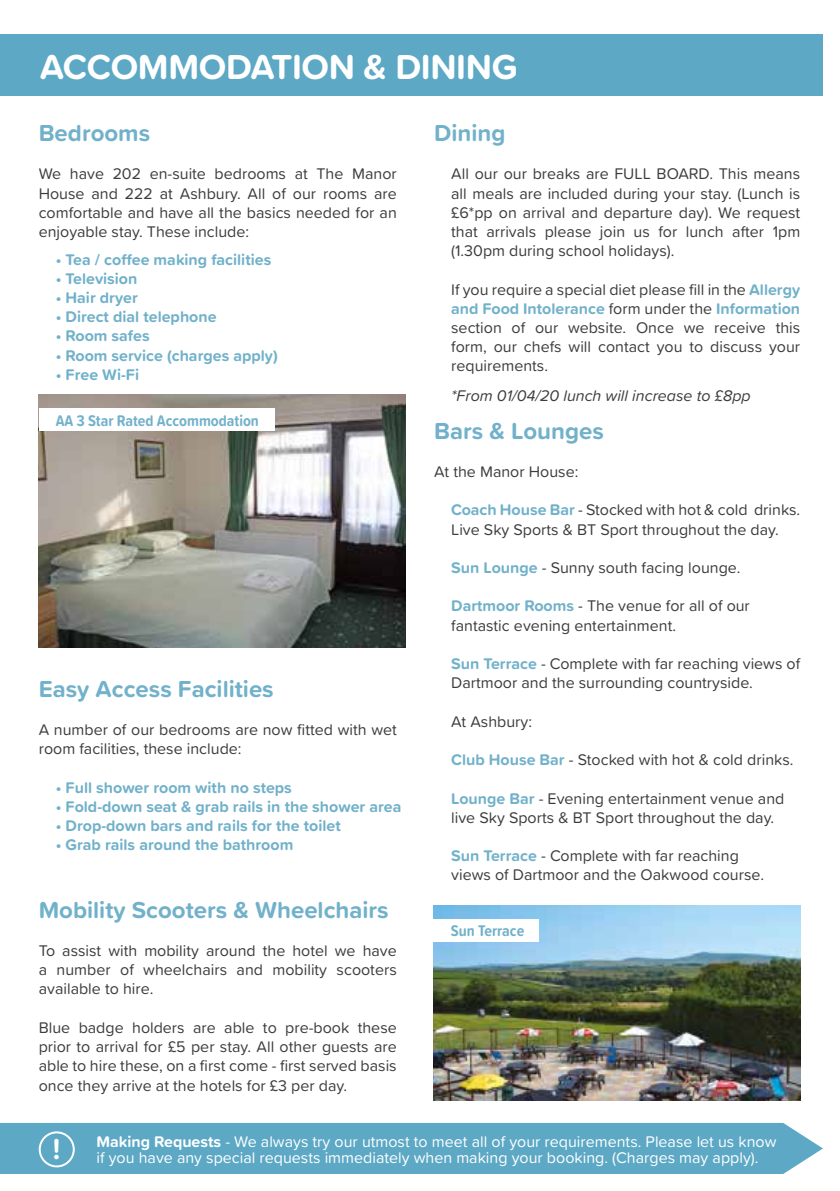
<style>
.page{position:relative;width:840px;height:1191px;background:#fff}
.page>*{position:absolute;margin:0;border:0;box-sizing:border-box;transform-origin:0 0}
.t1{font:700 36px "Proxima Soft";letter-spacing:-.01em;color:#fff}
.t2{font:700 24px "Proxima Soft";color:#71b1ca}
.t3{font:16px/19.2px "Proxima Soft";color:#3c3c3b}
.t4{font:700 16px "Proxima Soft";color:#71b1ca}
.t5{font:16px/16px "Proxima Soft";color:#fff}
.t6{font:italic 16px "Proxima Soft";color:#3c3c3b}
.t7{font:700 16px "Proxima Soft Cond";color:#71b1ca}
.s1{font-weight:700;color:#71b1ca}
.s2{font-weight:700}
</style>
<div class="page">
<div style="left:0;top:1123px;width:822px;height:51px;background:#5ca8c5"></div>
<div style="left:39px;top:1131px;width:36px;height:36px;border:2px solid #fff;border-radius:50%"></div>
<img style="left:39px;top:394px;width:366px;height:254px">
<div style="left:0;top:34px;width:822px;height:61px;background:#5ca8c5"></div>
<img style="left:433px;top:905px;width:367px;height:195px">
<div style="left:433px;top:918px;width:106px;height:23px;background:#fff"></div>
<div style="left:39px;top:408px;width:235px;height:23px;background:#fff"></div>
<h1 class="t1" style="left:40px;top:40px;width:479px">ACCOMMODATION &amp; DINING</h1>
<h2 class="t2" style="left:39px;top:115px;width:113px">Bedrooms</h2>
<p class="t3" style="left:39px;top:164px;width:359px;text-align:justify">We have 202 en-suite bedrooms at The Manor House and 222 at Ashbury. All of our rooms are comfortable and have all the basics needed for an enjoyable stay. These include:</p>
<p class="t4" style="left:56px;top:247px;width:217px">• Tea / coffee making facilities</p>
<p class="t4" style="left:56px;top:266px;width:83px">• Television</p>
<p class="t4" style="left:56px;top:285px;width:84px">• Hair dryer</p>
<p class="t4" style="left:56px;top:305px;width:162px">• Direct dial telephone</p>
<p class="t4" style="left:56px;top:324px;width:95px">• Room safes</p>
<p class="t4" style="left:56px;top:343px;width:223px">• Room service (charges apply)</p>
<p class="t4" style="left:56px;top:362px;width:85px">• Free Wi-Fi</p>
<p class="t7" style="left:56px;top:409px;width:205px">AA 3 Star Rated Accommodation</p>
<h2 class="t2" style="left:39px;top:670px;width:236px">Easy Access Facilities</h2>
<p class="t3" style="left:39px;top:719px;width:359px">A number of our bedrooms are now fitted with wet room facilities, these include:</p>
<p class="t4" style="left:56px;top:775px;width:237px">• Full shower room with no steps</p>
<p class="t4" style="left:56px;top:794px;width:347px">• Fold-down seat &amp; grab rails in the shower area</p>
<p class="t4" style="left:56px;top:813px;width:286px">• Drop-down bars and rails for the toilet</p>
<p class="t4" style="left:56px;top:833px;width:239px">• Grab rails around the bathroom</p>
<h2 class="t2" style="left:39px;top:891px;width:351px">Mobility Scooters &amp; Wheelchairs</h2>
<p class="t3" style="left:39px;top:940px;width:359px;text-align:justify">To assist with mobility around the hotel we have a number of wheelchairs and mobility scooters available to hire.</p>
<p class="t3" style="left:39px;top:1017px;width:359px;text-align:justify">Blue badge holders are able to pre-book these prior to arrival for £5 per stay. All other guests are able to hire these, on a first come - first served basis once they arrive at the hotels for £3 per day.</p>
<h2 class="t2" style="left:434px;top:115px;width:73px">Dining</h2>
<p class="t3" style="left:451px;top:164px;width:350px;text-align:justify">All our our breaks are FULL BOARD. This means all meals are included during your stay. (Lunch is £6*pp on arrival and departure day). We request that arrivals please join us for lunch after 1pm (1.30pm during school holidays).</p>
<p class="t3" style="left:451px;top:279px;width:350px;text-align:justify">If you require a special diet please fill in the <span class="s1">Allergy and Food Intolerance</span> form under the <span class="s1">Information </span>section of our website. Once we receive this form, our chefs will contact you to discuss your requirements.</p>
<p class="t6" style="left:451px;top:383px;width:301px">*From 01/04/20 lunch will increase to £8pp</p>
<h2 class="t2" style="left:434px;top:412px;width:171px">Bars &amp; Lounges</h2>
<p class="t3" style="left:434px;top:461px;width:146px">At the Manor House:</p>
<p class="t3" style="left:451px;top:500px;width:350px"><span class="s1">Coach House Bar</span> - Stocked with hot &amp; cold drinks.<br>Live Sky Sports &amp; BT Sport throughout the day.</p>
<p class="t3" style="left:451px;top:557px;width:290px"><span class="s1">Sun Lounge</span> - Sunny south facing lounge.</p>
<p class="t3" style="left:451px;top:596px;width:300px"><span class="s1">Dartmoor Rooms</span> - The venue for all of our fantastic evening entertainment.</p>
<p class="t3" style="left:451px;top:653px;width:350px"><span class="s1">Sun Terrace</span> - Complete with far reaching views of<br>Dartmoor and the surrounding countryside.</p>
<p class="t3" style="left:451px;top:711px;width:82px">At Ashbury:</p>
<p class="t3" style="left:451px;top:749px;width:343px"><span class="s1">Club House Bar</span> - Stocked with hot &amp; cold drinks.</p>
<p class="t3" style="left:451px;top:788px;width:334px"><span class="s1">Lounge Bar</span> - Evening entertainment venue and live Sky Sports &amp; BT Sport throughout the day.</p>
<p class="t3" style="left:451px;top:845px;width:314px"><span class="s1">Sun Terrace</span> - Complete with far reaching views of Dartmoor and the Oakwood course.</p>
<p class="t7" style="left:450px;top:919px;width:75px">Sun Terrace</p>
<p class="t5" style="left:53px;top:1132px;width:725px;text-indent:44px"><span class="s2">Making Requests</span> - We always try our utmost to meet all of your requirements. Please let us know <sup>!</sup> if you have any special requests immediately when making your booking. (Charges may apply).</p>
</div>
